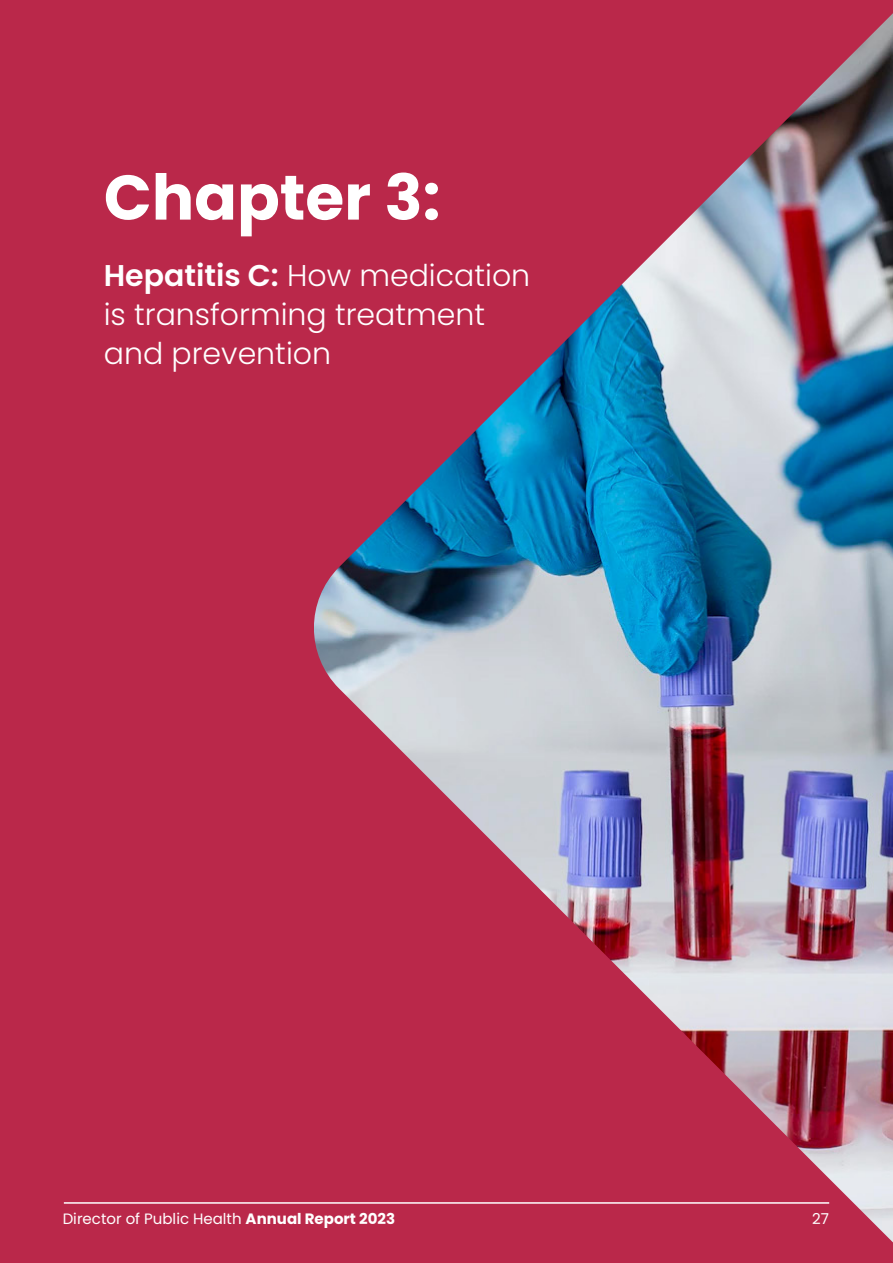
<style>
.page{position:relative;width:893px;height:1263px;background:#ba284a}
.page>*{position:absolute;margin:0;border:0;box-sizing:border-box;transform-origin:0 0}
.t1{font:700 63px "Poppins";color:#fff}
.t2{font:300 30px/39px "Poppins";color:#fff}
.t3{font:15px "Poppins";color:#fff}
.s1{font-weight:600}
.s2{font-weight:700}
</style>
<div class="page">
<hr style="left:64px;top:1202px;width:765px;height:2px;background:#fff">
<img style="left:313px;top:13px;width:580px;height:1229px">
<h3 class="t1" style="left:104px;top:161px;width:338px">Chapter 3:</h3>
<h4 class="t2" style="left:104px;top:256px;width:428px"><span class="s1">Hepatitis C:</span> How medication is transforming treatment and prevention</h4>
<p class="t3" style="left:63px;top:1210px;width:334px">Director of Public Health <span class="s2">Annual Report 2023</span></p>
<p class="t3" style="left:812px;top:1210px;width:18px">27</p>
</div>
